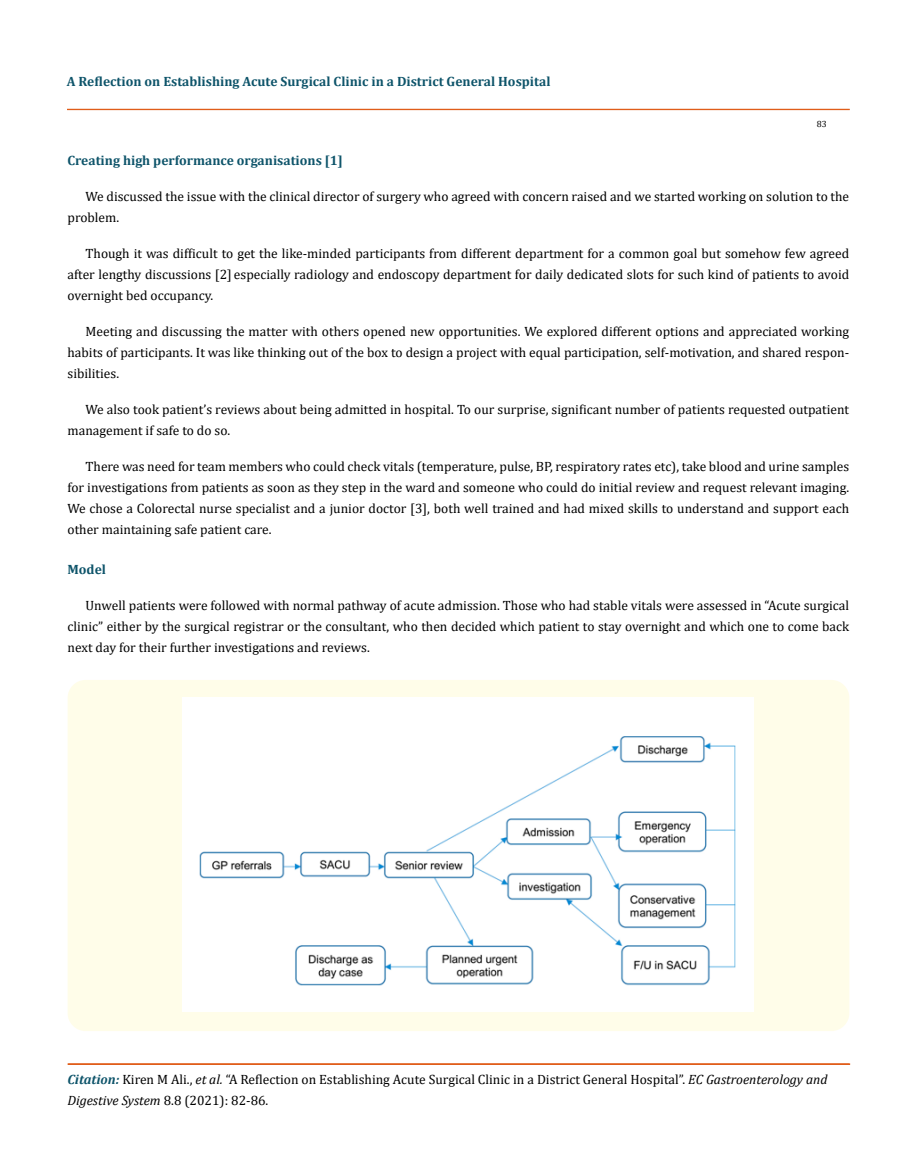
<style>
.page{position:relative;width:917px;height:1172px;background:#fff}
.page>*{position:absolute;margin:0;border:0;box-sizing:border-box;transform-origin:0 0}
.t1{font:13.5px/21px "Cambria";color:#000;text-align:justify}
.t2{font:700 13.5px "Cambria";color:#0e546a}
.t3{font:9px "Cambria";color:#000}
.s1{font-weight:700;font-style:italic;color:#0e546a}
.s2{font-style:italic}
</style>
<div class="page">
<div style="left:67px;top:109px;width:782px;height:1px;border:1px solid #e05d1a"></div>
<hr style="left:68px;top:1064px;width:781px;height:1px;background:#e05d1a">
<div style="left:68px;top:1063px;width:781px;height:1px;border:1px solid #e05d1a"></div>
<div style="left:68px;top:680px;width:781px;height:351px;background:#fffde9;border-radius:18px"></div>
<img style="left:182px;top:698px;width:571px;height:313px">
<p class="t2" style="left:67px;top:72px;width:485px">A Reflection on Establishing Acute Surgical Clinic in a District General Hospital</p>
<p class="t3" style="left:816px;top:118px;width:11px">83</p>
<p class="t2" style="left:68px;top:150px;width:277px">Creating high performance organisations [1]</p>
<p class="t1" style="left:68px;top:185px;width:783px;text-indent:18px">We discussed the issue with the clinical director of surgery who agreed with concern raised and we started working on solution to the problem.</p>
<p class="t1" style="left:67px;top:242px;width:783px;text-indent:18px">Though it was difficult to get the like-minded participants from different department for a common goal but somehow few agreed after lengthy discussions [2] especially radiology and endoscopy department for daily dedicated slots for such kind of patients to avoid overnight bed occupancy.</p>
<p class="t1" style="left:67px;top:320px;width:783px;text-indent:18px">Meeting and discussing the matter with others opened new opportunities. We explored different options and appreciated working habits of participants. It was like thinking out of the box to design a project with equal participation, self-motivation, and shared respon&shy;sibilities.</p>
<p class="t1" style="left:67px;top:398px;width:783px;text-indent:18px">We also took patient’s reviews about being admitted in hospital. To our surprise, significant number of patients requested outpatient management if safe to do so.</p>
<p class="t1" style="left:67px;top:455px;width:783px;text-indent:18px">There was need for team members who could check vitals (temperature, pulse, BP, respiratory rates etc), take blood and urine samples for investigations from patients as soon as they step in the ward and someone who could do initial review and request relevant imaging.<br>We chose a Colorectal nurse specialist and a junior doctor [3], both well trained and had mixed skills to understand and support each other maintaining safe patient care.</p>
<p class="t2" style="left:67px;top:559px;width:40px">Model</p>
<p class="t1" style="left:67px;top:594px;width:783px;text-indent:18px">Unwell patients were followed with normal pathway of acute admission. Those who had stable vitals were assessed in “Acute surgical clinic” either by the surgical registrar or the consultant, who then decided which patient to stay overnight and which one to come back next day for their further investigations and reviews.</p>
<p class="t1" style="left:68px;top:1069px;width:761px"><span class="s1">Citation:</span> Kiren M Ali., <span class="s2">et al.</span> “A Reflection on Establishing Acute Surgical Clinic in a District General Hospital”. <span class="s2">EC Gastroenterology and<br>Digestive System</span> 8.8 (2021): 82-86.</p>
</div>
